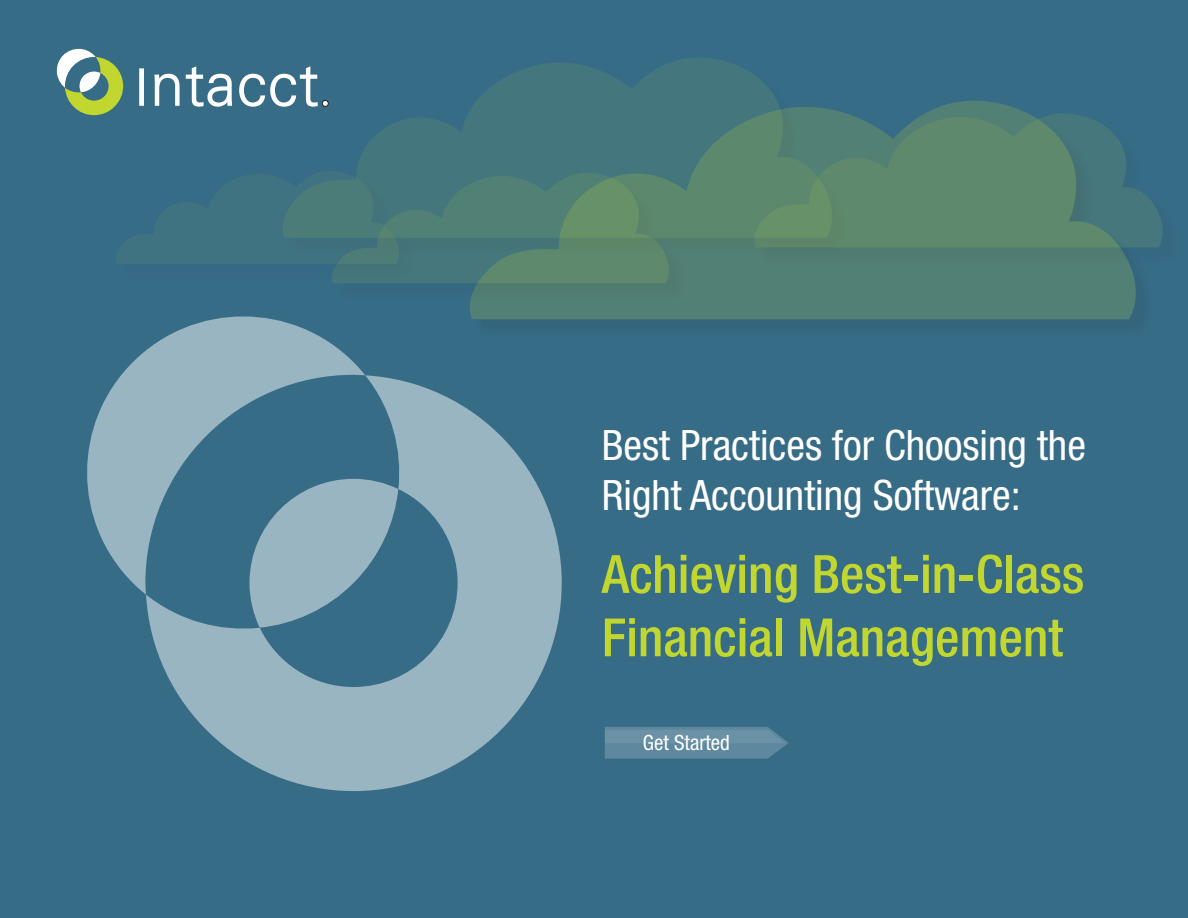
<style>
.page{position:relative;width:1188px;height:918px;background:#376c87}
.page>*{position:absolute;margin:0;border:0;box-sizing:border-box;transform-origin:0 0}
.t1{font:500 condensed 52.8px/63.3px "Helvetica Neue";color:#c1d72f}
.t2{font:condensed 42px/50.2px "Helvetica Neue";color:#fff}
.t3{font:condensed 21px "Helvetica Neue";color:#fff}
</style>
<div class="page">
<svg style="left:87px;top:316px;width:278px;height:279px;fill:#9ab5c2"></svg>
<svg style="left:146px;top:375px;width:416px;height:416px;fill:#9ab5c2"></svg>
<svg style="left:328px;top:58px;width:448px;height:112px"></svg>
<div style="left:472px;top:103px;width:683px;height:235px;background:#356780"></div>
<svg style="left:468px;top:99px;width:668px;height:220px;fill:#528075"></svg>
<div style="left:322px;top:100px;width:7px;height:7px;border:1px solid #241f21;border-radius:50%"></div>
<div style="left:139px;top:68px;width:5px;height:38px;background:#fff"></div>
<svg style="left:154px;top:74px;width:26px;height:32px"></svg>
<svg style="left:186px;top:66px;width:46px;height:41px"></svg>
<svg style="left:239px;top:66px;width:89px;height:41px"></svg>
<svg style="left:56px;top:48px;width:67px;height:67px"></svg>
<div style="left:335px;top:175px;width:352px;height:127px;background:#231f20;opacity:.5"></div>
<svg style="left:282px;top:170px;width:393px;height:113px"></svg>
<div style="left:757px;top:116px;width:424px;height:150px;background:#231f20;opacity:.5"></div>
<svg style="left:753px;top:112px;width:417px;height:135px;background:#558272"></svg>
<svg style="left:605px;top:727px;width:183px;height:32px;background:#60899f"></svg>
<p class="t2" style="left:602px;top:419px;width:486px">Best Practices for Choosing the<br>Right Accounting Software:</p>
<p class="t1" style="left:602px;top:542px;width:484px">Achieving Best-in-Class<br>Financial Management</p>
<p class="t3" style="left:643px;top:730px;width:89px">Get Started</p>
</div>
